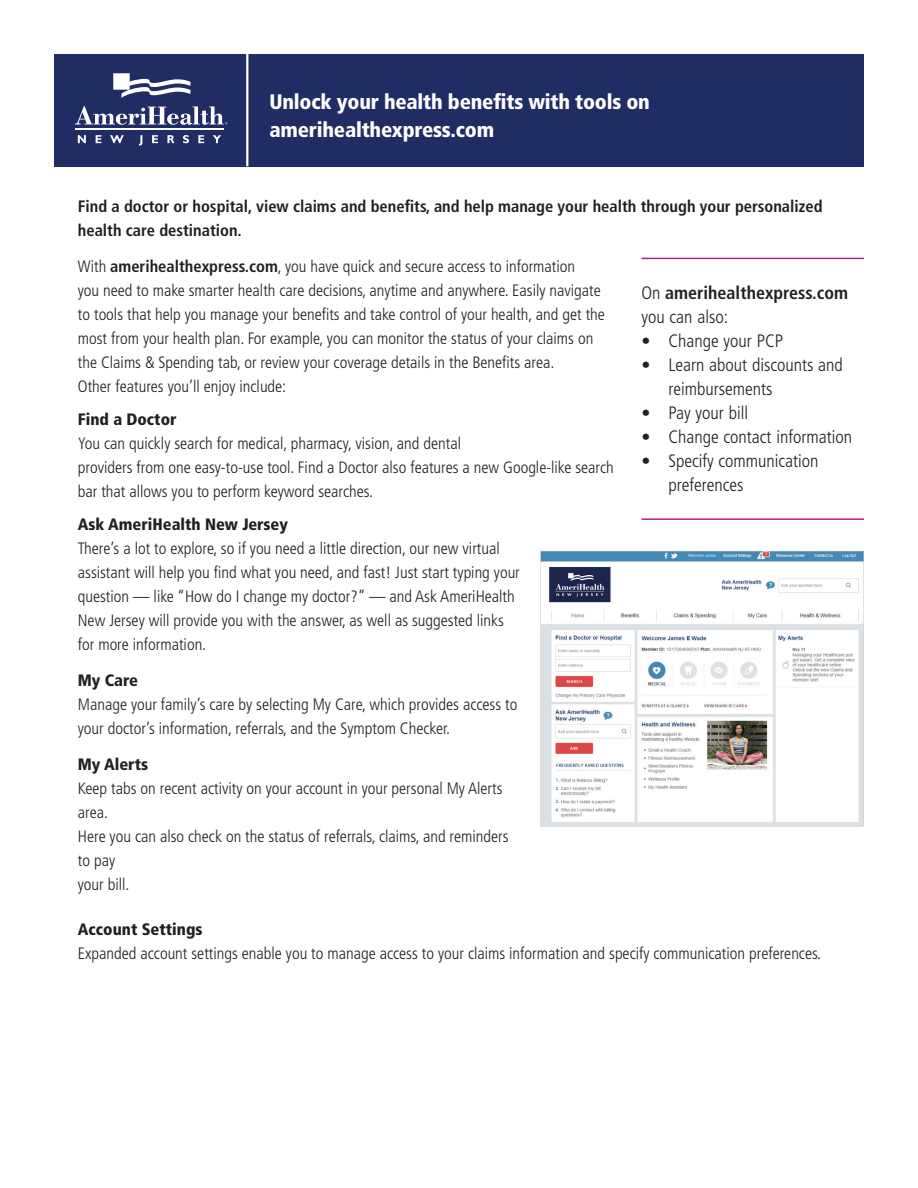
<style>
.page{position:relative;width:918px;height:1188px;background:#fff}
.page>*{position:absolute;margin:0;border:0;box-sizing:border-box;transform-origin:0 0}
.t1{font:900 condensed 21px/28.5px "Frutiger LT";letter-spacing:-.01em;color:#fff}
.t2{font:300 condensed 18px/24px "Frutiger LT";color:#231f20}
.t3{font:700 condensed 18px/24px "Frutiger LT";color:#231f20}
.t4{font:300 condensed 16.5px/24px "Frutiger LT";color:#231f20}
.t5{font:700 condensed 16.5px/24px "Frutiger LT";color:#231f20}
.t6{font:900 condensed 16.5px "Frutiger LT";color:#231f20}
.s1{font-weight:700}
.s2{font-weight:300}
</style>
<div class="page">
<div style="left:54px;top:54px;width:810px;height:112px;background:#202c64"></div>
<hr style="left:246px;top:54px;width:2px;height:112px;background:#fff">
<hr style="left:75px;top:128px;width:149px;height:1px;background:#fff">
<svg style="left:213px;top:135px;width:8px;height:8px"></svg>
<svg style="left:113px;top:73px;width:77px;height:25px"></svg>
<svg style="left:78px;top:135px;width:8px;height:8px"></svg>
<svg style="left:96px;top:135px;width:6px;height:8px"></svg>
<svg style="left:198px;top:135px;width:6px;height:8px"></svg>
<svg style="left:110px;top:135px;width:14px;height:8px"></svg>
<svg style="left:75px;top:106px;width:153px;height:19px"></svg>
<svg style="left:167px;top:135px;width:7px;height:8px"></svg>
<svg style="left:183px;top:135px;width:6px;height:8px"></svg>
<svg style="left:152px;top:135px;width:6px;height:8px"></svg>
<svg style="left:139px;top:135px;width:3px;height:11px"></svg>
<img style="left:540px;top:550px;width:324px;height:277px">
<hr style="left:642px;top:258px;width:222px;height:1px;background:#b31e84">
<hr style="left:642px;top:518px;width:222px;height:2px;background:#b31e84">
<p class="t1" style="left:269px;top:87px;width:382px">Unlock your health benefits with tools on amerihealthexpress.com</p>
<p class="t5" style="left:78px;top:194px;width:746px">Find a doctor or hospital, view claims and benefits, and help manage your health through your personalized health care destination.</p>
<p class="t4" style="left:78px;top:255px;width:529px">With <span class="s1">amerihealthexpress.com</span>, you have quick and secure access to information<br>you need to make smarter health care decisions, anytime and anywhere. Easily navigate to tools that help you manage your benefits and take control of your health, and get the most from your health plan. For example, you can monitor the status of your claims on the Claims &amp; Spending tab, or review your coverage details in the Benefits area.<br>Other features you’ll enjoy include:</p>
<p class="t6" style="left:78px;top:409px;width:100px">Find a Doctor</p>
<p class="t4" style="left:78px;top:432px;width:538px">You can quickly search for medical, pharmacy, vision, and dental<br>providers from one easy-to-use tool. Find a Doctor also features a new Google-like search bar that allows you to perform keyword searches.</p>
<p class="t6" style="left:78px;top:514px;width:212px">Ask AmeriHealth New Jersey</p>
<p class="t4" style="left:78px;top:537px;width:444px">There’s a lot to explore, so if you need a little direction, our new virtual assistant will help you find what you need, and fast! Just start typing your question — like “How do I change my doctor?” — and Ask AmeriHealth New Jersey will provide you with the answer, as well as suggested links for more information.</p>
<p class="t6" style="left:78px;top:671px;width:62px">My Care</p>
<p class="t4" style="left:78px;top:693px;width:441px">Manage your family’s care by selecting My Care, which provides access to your doctor’s information, referrals, and the Symptom Checker.</p>
<p class="t6" style="left:78px;top:755px;width:72px">My Alerts</p>
<p class="t4" style="left:78px;top:777px;width:432px">Keep tabs on recent activity on your account in your personal My Alerts area.<br>Here you can also check on the status of referrals, claims, and reminders to pay<br>your bill.</p>
<p class="t6" style="left:78px;top:920px;width:126px">Account Settings</p>
<p class="t4" style="left:78px;top:942px;width:745px">Expanded account settings enable you to manage access to your claims information and specify communication preferences.</p>
<p class="t3" style="left:642px;top:280px;width:208px"><span class="s2">On</span> amerihealthexpress.com <span class="s2">you can also:</span></p>
<p class="t2" style="left:642px;top:329px;width:143px">• Change your PCP</p>
<p class="t2" style="left:669px;top:353px;width:176px;text-indent:-27px">• Learn about discounts and reimbursements</p>
<p class="t2" style="left:642px;top:401px;width:108px">• Pay your bill</p>
<p class="t2" style="left:642px;top:425px;width:212px">• Change contact information</p>
<p class="t2" style="left:669px;top:449px;width:152px;text-indent:-27px">• Specify communication preferences</p>
</div>
